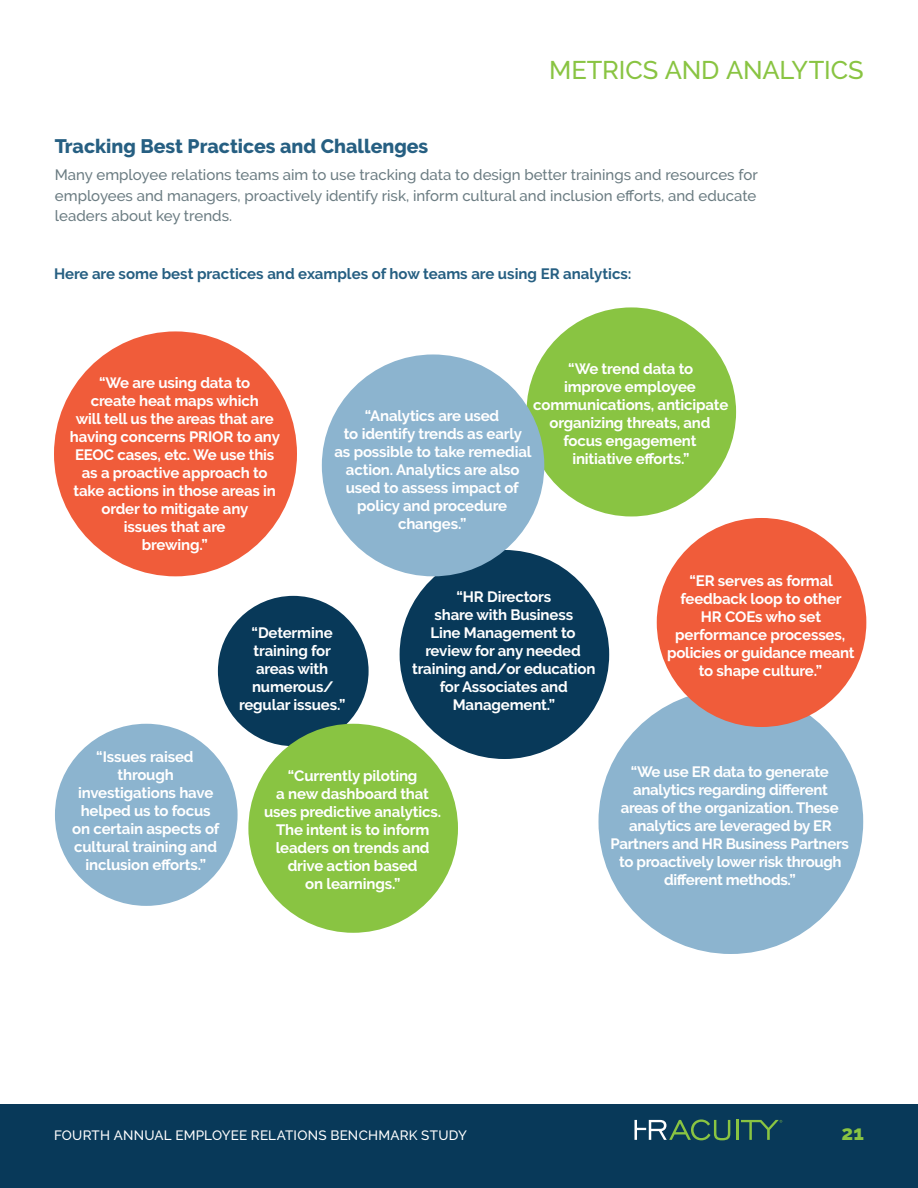
<style>
.page{position:relative;width:918px;height:1188px;background:#fff}
.page>*{position:absolute;margin:0;border:0;box-sizing:border-box;transform-origin:0 0}
.t1{font:500 25.5px "Raleway";letter-spacing:-.005em;color:#89c442}
.t2{font:800 20.25px "Raleway";color:#89c442}
.Breaker_Text{font:800 19.5px "Raleway";color:#265f82}
.t3{font:700 15px/18px "Raleway";letter-spacing:-.01em;color:#fff;text-align:center}
.Body_Copy{font:500 15px/20.2px "Raleway";color:#6b7c82;text-align:justify}
.t4{font:700 15px "Raleway";color:#265f82}
.t5{font:500 13.5px "Raleway";letter-spacing:.015em;color:#fff}
</style>
<div class="page">
<div style="left:0;top:1104px;width:918px;height:84px;background:#083959"></div>
<svg style="left:634px;top:1119px;width:96px;height:21px"></svg>
<hr style="left:736px;top:1120px;width:2px;height:20px;background:#89c442">
<svg style="left:741px;top:1120px;width:41px;height:20px"></svg>
<div style="left:527px;top:307px;width:209px;height:209px;background:#89c442;border-radius:50%"></div>
<div style="left:598px;top:689px;width:265px;height:265px;background:#8cb4cf;border-radius:50%"></div>
<div style="left:218px;top:596px;width:151px;height:150px;background:#083959;border-radius:50%"></div>
<div style="left:400px;top:550px;width:209px;height:209px;background:#083959;border-radius:50%"></div>
<div style="left:657px;top:518px;width:209px;height:209px;background:#f05c3a;border-radius:50%"></div>
<div style="left:248px;top:724px;width:210px;height:209px;background:#89c442;border-radius:50%"></div>
<div style="left:322px;top:354px;width:222px;height:222px;background:#8cb4cf;border-radius:50%"></div>
<div style="left:55px;top:724px;width:183px;height:182px;background:#8cb4cf;border-radius:50%"></div>
<div style="left:54px;top:331px;width:243px;height:245px;background:#f05c3a;border-radius:50%"></div>
<p class="t1" style="left:549px;top:55px;width:316px">METRICS AND ANALYTICS</p>
<p class="Breaker_Text" style="left:55px;top:135px;width:375px">Tracking Best Practices and Challenges</p>
<p class="Body_Copy" style="left:55px;top:165px;width:704px">Many employee relations teams aim to use tracking data to design better trainings and resources for employees and managers, proactively identify risk, inform cultural and inclusion efforts, and educate leaders about key trends.</p>
<p class="t4" style="left:54px;top:265px;width:579px">Here are some best practices and examples of how teams are using ER analytics:</p>
<p class="t3" style="left:70px;top:373px;width:211px">“We are using data to<br>create heat maps which<br>will tell us the areas that are having concerns PRIOR to any<br>EEOC cases, etc. We use this as a proactive approach to take actions in those areas in order to mitigate any<br>issues that are<br>brewing.”</p>
<p class="t3" style="left:533px;top:360px;width:197px">“We trend data to<br>improve employee communications, anticipate organizing threats, and focus engagement initiative efforts.”</p>
<p class="t3" style="left:334px;top:407px;width:199px">“Analytics are used<br>to identify trends as early as possible to take remedial action. Analytics are also used to assess impact of policy and procedure changes.”</p>
<p class="t3" style="left:72px;top:748px;width:149px">“Issues raised through investigations have helped us to focus on certain aspects of cultural training and inclusion efforts.”</p>
<p class="t3" style="left:239px;top:624px;width:108px">“Determine training for areas with numerous/ regular issues.”</p>
<p class="t3" style="left:412px;top:587px;width:185px">“HR Directors<br>share with Business<br>Line Management to review for any needed training and/or education for Associates and<br>Management.”</p>
<p class="t3" style="left:667px;top:572px;width:189px">“ER serves as formal feedback loop to other<br>HR COEs who set performance processes, policies or guidance meant to shape culture.”</p>
<p class="t3" style="left:264px;top:767px;width:179px">“Currently piloting<br>a new dashboard that uses predictive analytics.<br>The intent is to inform leaders on trends and drive action based<br>on learnings.”</p>
<p class="t3" style="left:611px;top:763px;width:240px">“We use ER data to generate analytics regarding different<br>areas of the organization. These analytics are leveraged by ER<br>Partners and HR Business Partners to proactively lower risk through different methods.”</p>
<p class="t5" style="left:54px;top:1127px;width:414px">FOURTH ANNUAL EMPLOYEE RELATIONS BENCHMARK STUDY</p>
<h2 class="t2" style="left:841px;top:1121px;width:24px">21</h2>
</div>
